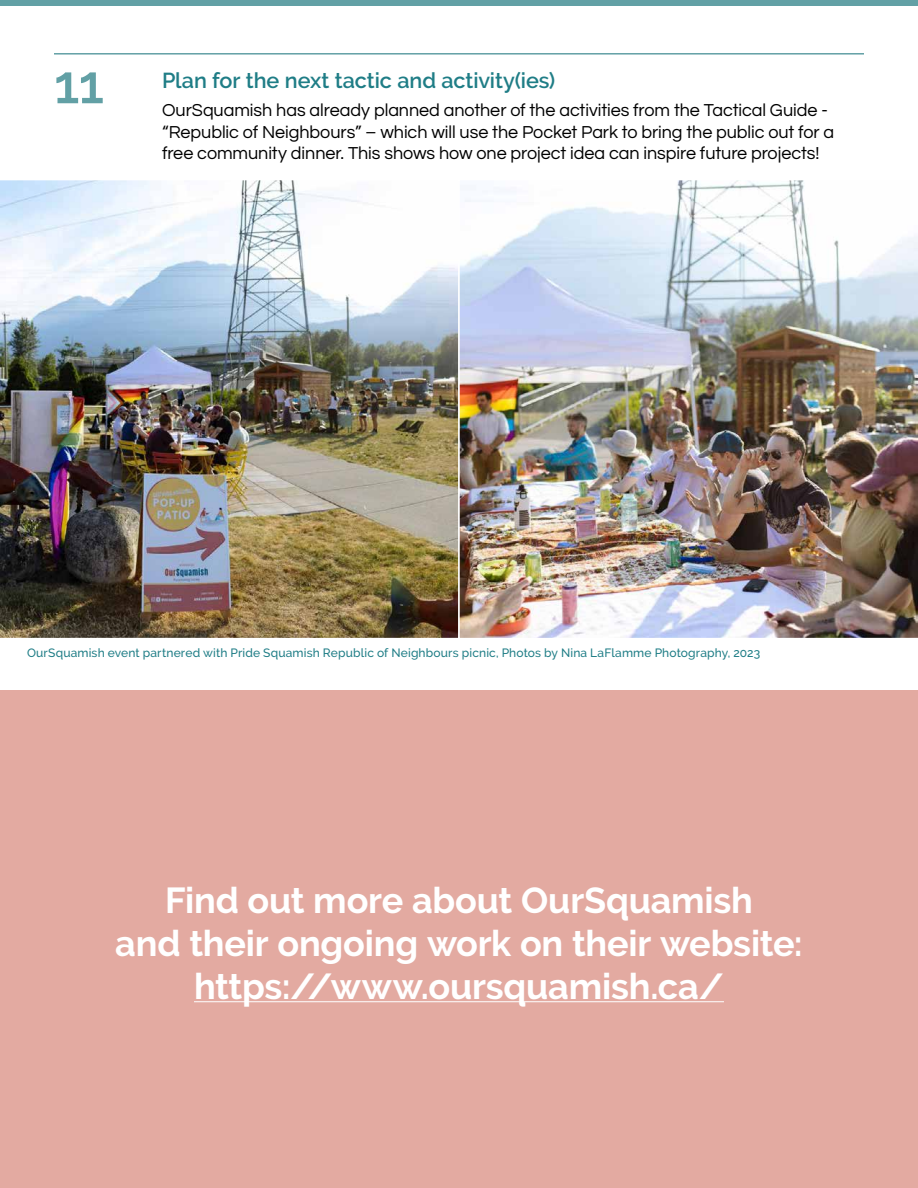
<style>
.page{position:relative;width:918px;height:1188px;background:#fff}
.page>*{position:absolute;margin:0;border:0;box-sizing:border-box;transform-origin:0 0}
.t1{font:600 54px "Raleway";color:#62a0a5}
.t2{font:700 36px/43.2px "Raleway";letter-spacing:-.005em;color:#fff;text-align:center}
.t3{font:600 21.6px "Raleway";color:#1f7d86}
.t4{font:18px/21.6px "Questrial";letter-spacing:-.005em;color:#000}
.t5{font:500 12px "Raleway";letter-spacing:.015em;color:#1f7d86}
</style>
<div class="page">
<div style="left:0;top:0;width:918px;height:5px;background:#62a0a5"></div>
<hr style="left:54px;top:53px;width:810px;height:2px;background:#62a0a5">
<img style="left:0;top:180px;width:458px;height:458px">
<img style="left:458px;top:180px;width:460px;height:458px">
<div style="left:0;top:691px;width:918px;height:497px;background:#e3aaa1"></div>
<hr style="left:194px;top:1001px;width:530px;height:1px;background:#fff">
<h1 class="t1" style="left:54px;top:53px;width:52px">11</h1>
<p class="t3" style="left:162px;top:68px;width:395px">Plan for the next tactic and activity(ies)</p>
<p class="t4" style="left:162px;top:100px;width:674px">OurSquamish has already planned another of the activities from the Tactical Guide - “Republic of Neighbours” – which will use the Pocket Park to bring the public out for a free community dinner. This shows how one project idea can inspire future projects!</p>
<p class="t5" style="left:27px;top:646px;width:735px">OurSquamish event partnered with Pride Squamish Republic of Neighbours picnic, Photos by Nina LaFlamme Photography, 2023</p>
<h2 class="t2" style="left:115px;top:879px;width:689px">Find out more about OurSquamish<br>and their ongoing work on their website: https://www.oursquamish.ca/</h2>
</div>
